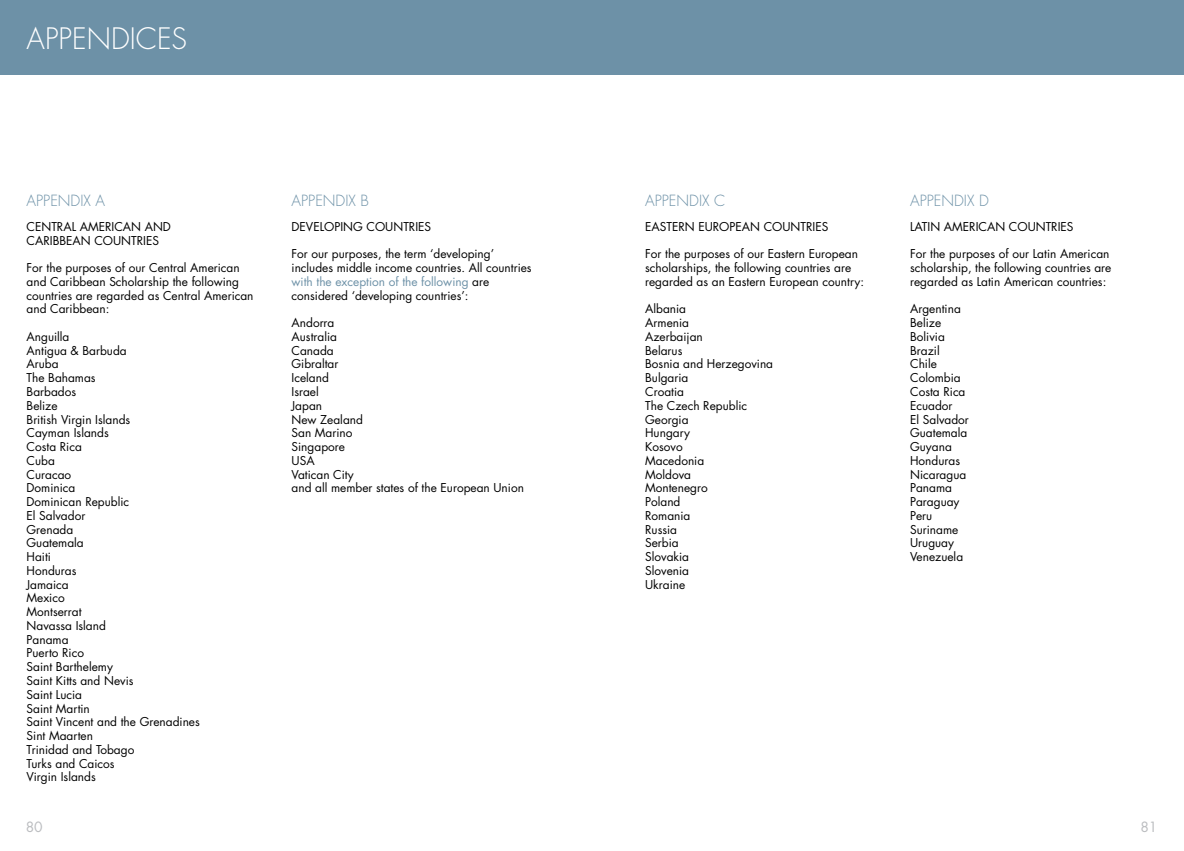
<style>
.page{position:relative;width:1184px;height:851px;background:#fff}
.page>*{position:absolute;margin:0;border:0;box-sizing:border-box;transform-origin:0 0}
.t1{font:300 28.75px "Futura";color:#fff}
.t2{font:300 15px "Futura";color:#6d91a7}
.t3{font:13.75px "Futura";color:#bbbdc0}
.t4{font:11.88px/13.8px "Futura";color:#000}
.s1{color:#6d91a7}
</style>
<div class="page">
<div style="left:0;top:0;width:1183px;height:74px;background:#6d91a7"></div>
<h1 class="t1" style="left:27px;top:21px;width:162px">APPENDICES</h1>
<p class="t2" style="left:27px;top:192px;width:80px">APPENDIX A</p>
<p class="t4" style="left:27px;top:220px;width:146px">CENTRAL AMERICAN AND<br>CARIBBEAN COUNTRI ES</p>
<p class="t4" style="left:27px;top:261px;width:228px">For the purposes of our Central American and Caribbean Scholarship the following countries are regarded as Central American and Caribbean:</p>
<p class="t4" style="left:27px;top:330px;width:175px">Anguilla<br>Antigua &amp; Barbuda<br>Aruba<br>The Bahamas<br>Barbados<br>Belize<br>British Virgin Islands<br>Cayman Islands<br>Costa Rica<br>Cuba<br>Curacao<br>Dominica<br>Dominican Republic<br>El Salvador<br>Grenada<br>Guatemala<br>Haiti<br>Honduras<br>Jamaica<br>Mexico<br>Montserrat<br>Navassa Island<br>Panama<br>Puerto Rico<br>Saint Barthelemy<br>Saint Kitts and Nevis<br>Saint Lucia<br>Saint Martin<br>Saint Vincent and the Grenadines<br>Sint Maarten<br>Trinidad and Tobago<br>Turks and Caicos<br>Virgin Islands</p>
<p class="t2" style="left:291px;top:192px;width:79px">APPENDIX B</p>
<p class="t4" style="left:291px;top:220px;width:141px">DEVELOPING COUNTRI ES</p>
<p class="t4" style="left:291px;top:247px;width:242px">For our purposes, the term ‘developing’ includes middle income countries. All countries <span class="s1">with the exception of the following</span> are considered ‘developing countries’:</p>
<p class="t4" style="left:291px;top:316px;width:234px">Andorra<br>Australia<br>Canada<br>Gibraltar<br>Iceland<br>Israel<br>Japan<br>New Zealand<br>San Marino<br>Singapore<br>USA<br>Vatican City<br>and all member states of the European Union</p>
<p class="t2" style="left:645px;top:192px;width:82px">APPENDIX C</p>
<p class="t4" style="left:645px;top:220px;width:185px">EASTERN EUROPEAN COUNTRI ES</p>
<p class="t4" style="left:645px;top:247px;width:220px">For the purposes of our Eastern European scholarships, the following countries are regarded as an Eastern European country:</p>
<p class="t4" style="left:645px;top:302px;width:129px">Albania<br>Armenia<br>Azerbaijan<br>Belarus<br>Bosnia and Herzegovina<br>Bulgaria<br>Croatia<br>The Czech Republic<br>Georgia<br>Hungary<br>Kosovo<br>Macedonia<br>Moldova<br>Montenegro<br>Poland<br>Romania<br>Russia<br>Serbia<br>Slovakia<br>Slovenia<br>Ukraine</p>
<p class="t2" style="left:910px;top:192px;width:79px">APPENDIX D</p>
<p class="t4" style="left:910px;top:220px;width:165px">LATI N AMERICAN COUNTRI ES</p>
<p class="t4" style="left:910px;top:247px;width:203px">For the purposes of our Latin American scholarship, the following countries are regarded as Latin American countries:</p>
<p class="t4" style="left:910px;top:302px;width:60px">Argentina<br>Belize<br>Bolivia<br>Brazil<br>Chile<br>Colombia<br>Costa Rica<br>Ecuador<br>El Salvador<br>Guatemala<br>Guyana<br>Honduras<br>Nicaragua<br>Panama<br>Paraguay<br>Peru<br>Suriname<br>Uruguay<br>Venezuela</p>
<p class="t3" style="left:26px;top:817px;width:18px">80</p>
<p class="t3" style="left:1140px;top:817px;width:18px">81</p>
</div>
